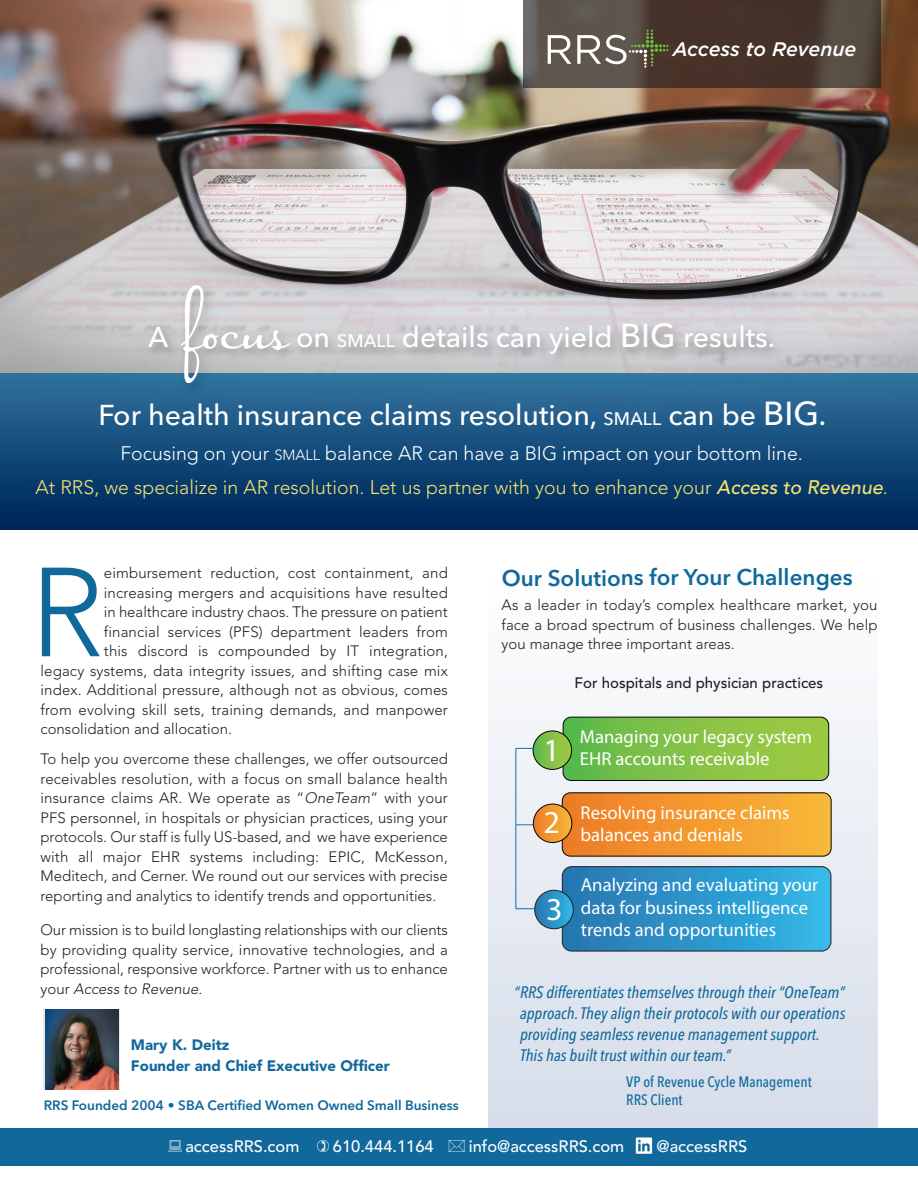
<style>
.page{position:relative;width:918px;height:1188px;background:#fff}
.page>*{position:absolute;margin:0;border:0;box-sizing:border-box;transform-origin:0 0}
.t1{font:300 125.1px "Avenir";color:#10689b}
.t2{font:120px "Baghadeer";letter-spacing:-.005em;color:#fff}
.t3{font:32.1px "Myriad Pro";color:#fff}
.t4{font:500 28.5px "Avenir Next";color:#fff}
.t5{font:600 22.5px "Avenir Next";letter-spacing:-.005em;color:#10689b}
.t6{font:italic 500 19.65px "Gotham";letter-spacing:-.01em;color:#fff}
.t7{font:300 19.5px/34.5px "Avenir";color:#f7e36d;text-align:center}
.t8{font:18.75px/22.5px "Myriad Pro";color:#fff}
.t9{font:italic 500 16.5px/21px "Avenir Next Condensed";color:#10689b}
.t10{font:500 16.5px "Avenir";color:#fff}
.t11{font:300 15px/19.5px "Avenir";letter-spacing:.01em;color:#231f20;text-align:justify}
.t12{font:900 15px/21px "Avenir";color:#10689b}
.t13{font:500 15px/18px "Avenir Next Condensed";color:#10689b}
.t14{font:500 15px "Avenir";color:#231f20}
.t15{font:600 13.5px "Avenir Next";color:#10689b}
.s1{font-size:18px}
.s2{font-size:33px}
.s3{font-family:"Avenir Next Condensed";font-weight:600;font-size:27px}
.s4{color:#fff}
.s5{font-size:14.7px;color:#fff}
.s6{font-weight:500;font-style:italic}
.s7{font-style:italic}
.s8{font-family:"Avenir";font-weight:400}
</style>
<div class="page">
<div style="left:488px;top:572px;width:390px;height:556px;background:linear-gradient(to bottom,#fcfcfc,#d5dce9)"></div>
<img style="left:0;top:0;width:918px;height:291px">
<svg style="left:0;top:291px;width:918px;height:12px;background:#abaaad"></svg>
<div style="left:523px;top:0;width:357px;height:88px;background:#231f20;opacity:.66"></div>
<div style="left:0;top:1128px;width:918px;height:38px;background:#10689b"></div>
<svg style="left:636px;top:1137px;width:16px;height:17px"></svg>
<div style="left:562px;top:793px;width:269px;height:63px;background:linear-gradient(to right,#eb7a25,#fab839);border-radius:8px"></div>
<div style="left:562px;top:793px;width:269px;height:63px;border:1px solid #040503;border-radius:8px"></div>
<div style="left:563px;top:717px;width:266px;height:63px;background:linear-gradient(to right,#5fb84c,#a5cb42);border-radius:8px"></div>
<div style="left:563px;top:717px;width:266px;height:64px;border:1px solid #040503;border-radius:8px"></div>
<div style="left:562px;top:867px;width:269px;height:84px;background:linear-gradient(to right,#2774ae,#33b9e9);border-radius:9px"></div>
<div style="left:562px;top:866px;width:269px;height:85px;border:1px solid #231f20;border-radius:9px"></div>
<svg style="left:533px;top:731px;width:39px;height:38px"></svg>
<div style="left:533px;top:731px;width:39px;height:39px;border:1px solid #040503;border-radius:50%"></div>
<svg style="left:535px;top:890px;width:38px;height:39px"></svg>
<div style="left:534px;top:890px;width:39px;height:39px;border:1px solid #231f20;border-radius:50%"></div>
<svg style="left:515px;top:747px;width:21px;height:163px"></svg>
<svg style="left:533px;top:804px;width:39px;height:39px"></svg>
<div style="left:533px;top:804px;width:39px;height:39px;border:1px solid #040503;border-radius:50%"></div>
<svg style="left:44px;top:1010px;width:76px;height:80px"></svg>
<img style="left:46px;top:1010px;width:72px;height:80px">
<svg style="left:0;top:391px;width:918px;height:138px;background:#0e4172"></svg>
<img style="left:0;top:303px;width:918px;height:88px">
<img style="left:146px;top:252px;width:452px;height:199px">
<svg style="left:548px;top:35px;width:23px;height:29px"></svg>
<svg style="left:577px;top:30px;width:91px;height:38px;background:#736d60"></svg>
<h3 class="t6" style="left:673px;top:37px;width:185px">Access to Revenue</h3>
<h3 class="t4" style="left:148px;top:313px;width:22px">A</h3>
<h2 class="t2" style="left:180px;top:237px;width:108px">focus</h2>
<h3 class="t4" style="left:296px;top:313px;width:481px">on <span class="s1">SMALL</span> details can yield <span class="s2">BIG</span> results.</h3>
<h3 class="t4" style="left:98px;top:391px;width:729px">For health insurance claims resolution, <span class="s1">SMALL</span> can be <span class="s2">BIG</span><span class="s3">.</span></h3>
<h3 class="t7" style="left:35px;top:436px;width:854px"><span class="s4">Focusing on your</span> <span class="s5">SMALL</span> <span class="s4">balance AR can have a BIG impact on your bottom line.<br></span>At RRS, we specialize in AR resolution. Let us partner with you to enhance your <span class="s6">Access to Revenue</span>.</h3>
<h1 class="t1" style="left:30px;top:539px;width:76px">R</h1>
<p class="t11" style="left:104px;top:563px;width:346px">eimbursement reduction, cost containment, and</p>
<p class="t11" style="left:104px;top:583px;width:346px">increasing mergers and acquisitions have resulted</p>
<p class="t11" style="left:104px;top:602px;width:346px">in healthcare industry chaos. The pressure on patient</p>
<p class="t11" style="left:104px;top:622px;width:346px">financial services (PFS) department leaders from</p>
<p class="t11" style="left:104px;top:641px;width:346px">this discord is compounded by IT integration,</p>
<p class="t11" style="left:41px;top:661px;width:409px">legacy systems, data integrity issues, and shifting case mix</p>
<p class="t11" style="left:41px;top:680px;width:409px">index. Additional pressure, although not as obvious, comes</p>
<p class="t11" style="left:41px;top:700px;width:409px">from evolving skill sets, training demands, and manpower</p>
<p class="t11" style="left:41px;top:719px;width:193px">consolidation and allocation.</p>
<p class="t11" style="left:40px;top:749px;width:409px">To help you overcome these challenges, we offer outsourced receivables resolution, with a focus on small balance health insurance claims AR. We operate as “<span class="s7">OneTeam</span>” with your PFS personnel, in hospitals or physician practices, using your protocols. Our staff is fully US-based, and we have experience with all major EHR systems including: EPIC, McKesson, Meditech, and Cerner. We round out our services with precise reporting and analytics to identify trends and opportunities.</p>
<p class="t11" style="left:40px;top:920px;width:409px">Our mission is to build longlasting relationships with our clients by providing quality service, innovative technologies, and a professional, responsive workforce. Partner with us to enhance your <span class="s7">Access to Revenue</span>.</p>
<p class="t12" style="left:131px;top:1034px;width:260px">Mary K. Deitz<br>Founder and Chief Executive Officer</p>
<p class="t15" style="left:44px;top:1093px;width:417px">RRS Founded 2004 <span class="s8">•</span> SBA Certified Women Owned Small Business</p>
<h3 class="t5" style="left:502px;top:558px;width:353px">Our Solutions for Your Challenges</h3>
<p class="t11" style="left:502px;top:595px;width:377px">As a leader in today’s complex healthcare market, you face a broad spectrum of business challenges. We help you manage three important areas.</p>
<p class="t14" style="left:575px;top:670px;width:250px">For hospitals and physician practices</p>
<p class="t8" style="left:544px;top:727px;width:270px;text-indent:36px">Managing your legacy system<br><sup>1</sup> EHR accounts receivable</p>
<h3 class="t3" style="left:544px;top:810px;width:18px">2</h3>
<h3 class="t3" style="left:546px;top:898px;width:18px">3</h3>
<p class="t8" style="left:581px;top:803px;width:211px">Resolving insurance claims balances and denials</p>
<p class="t8" style="left:581px;top:875px;width:239px">Analyzing and evaluating your data for business intelligence trends and opportunities</p>
<p class="t9" style="left:520px;top:982px;width:327px;text-indent:-6px">“RRS differentiates themselves through their “OneTeam” approach.They align their protocols with our operations providing seamless revenue management support.<br>This has built trust within our team.”</p>
<p class="t13" style="left:626px;top:1073px;width:187px">VP of Revenue Cycle Management<br>RRS Client</p>
<p class="t10" style="left:185px;top:1132px;width:116px">accessRRS.com</p>
<p class="t10" style="left:333px;top:1132px;width:102px">610.444.1164</p>
<p class="t10" style="left:469px;top:1132px;width:157px">info@accessRRS.com</p>
<p class="t10" style="left:656px;top:1132px;width:92px">@accessRRS</p>
</div>
